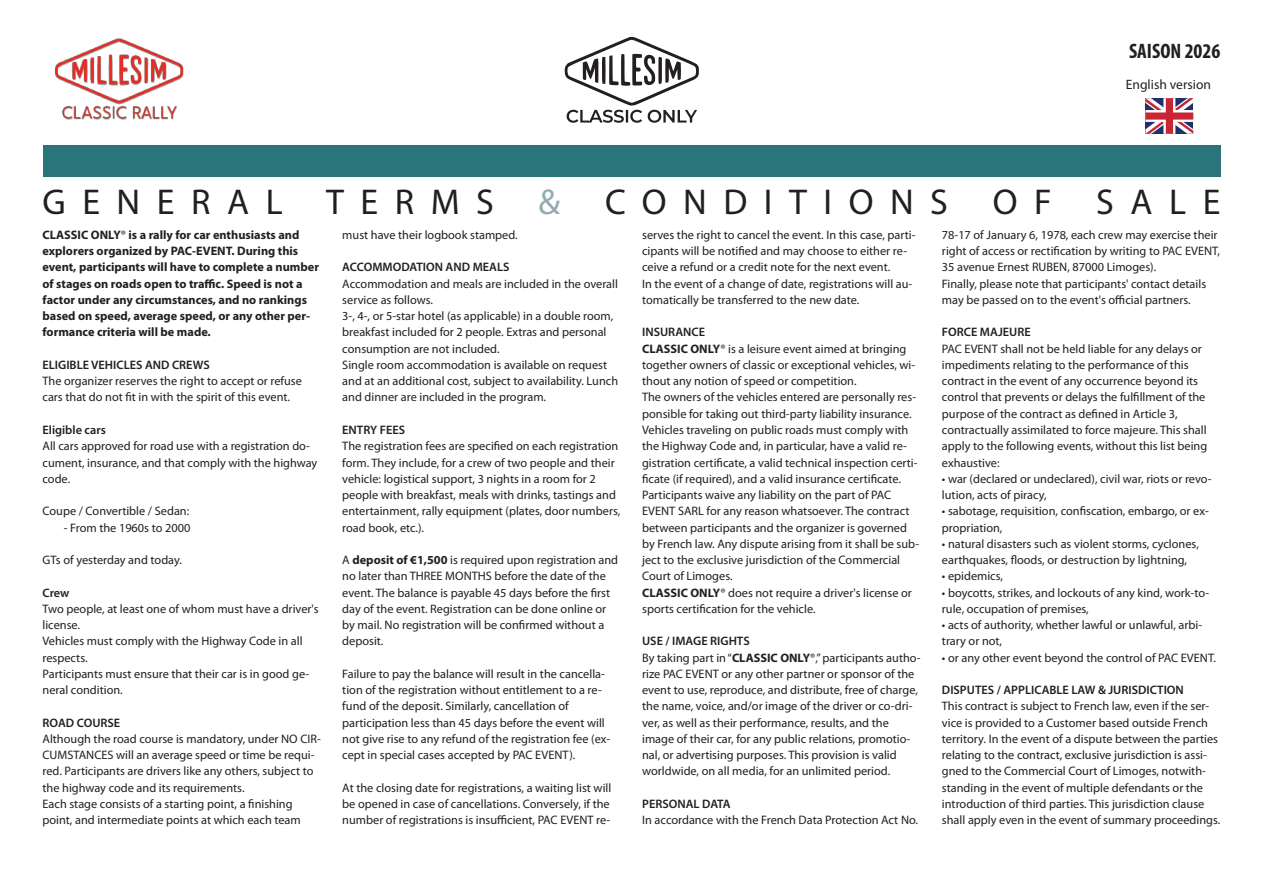
<style>
.page{position:relative;width:1263px;height:893px;background:#fff}
.page>*{position:absolute;margin:0;border:0;box-sizing:border-box;transform-origin:0 0}
.t1{font:36px "Myriad Pro";letter-spacing:.46em;color:#231f20}
.t2{font:700 condensed 21px "Myriad Pro";color:#231f20}
.t3{font:13.65px "Myriad Pro";color:#231f20}
.t4{font:12.3px/16.2px "Myriad Pro";color:#231f20}
.t5{font:700 12.3px/16.2px "Myriad Pro";color:#231f20}
.t6{font:600 12.3px "Myriad Pro";color:#231f20}
.s1{color:#94abb1}
.s2{font-weight:400}
.s3{font-weight:700}
.s4{font-weight:600}
</style>
<div class="page">
<div style="left:43px;top:145px;width:1177px;height:31px;background:#2a747c"></div>
<svg style="left:565px;top:37px;width:134px;height:86px"></svg>
<img style="left:54px;top:38px;width:130px;height:82px">
<svg style="left:1145px;top:98px;width:48px;height:36px"></svg>
<h2 class="t2" style="left:1129px;top:44px;width:93px">SAISON 2026</h2>
<p class="t3" style="left:1126px;top:79px;width:87px">English version</p>
<h1 class="t1" style="left:43px;top:189px;width:1179px">GENERAL TERMS <span class="s1">&amp;</span> CONDITIONS OF SALE</h1>
<p class="t5" style="left:43px;top:228px;width:278px">CLASSIC ONLY<span class="s2">®</span> is a rally for car enthusiasts and explorers organized by PAC-EVENT. During this event, participants will have to complete a number of stages on roads open to traffic. Speed is not a factor under any circumstances, and no rankings based on speed, average speed, or any other per&shy;formance criteria will be made.</p>
<p class="t6" style="left:43px;top:360px;width:169px">ELIGIBLE VEHICLES AND CREWS</p>
<p class="t4" style="left:43px;top:374px;width:261px">The organizer reserves the right to accept or refuse cars that do not fit in with the spirit of this event.</p>
<p class="t6" style="left:43px;top:425px;width:65px">Eligible cars</p>
<p class="t4" style="left:43px;top:439px;width:276px">All cars approved for road use with a registration do&shy;cument, insurance, and that comply with the highway code.</p>
<p class="t4" style="left:43px;top:504px;width:148px">Coupe / Convertible / Sedan:</p>
<p class="t4" style="left:64px;top:520px;width:128px">- From the 1960s to 2000</p>
<p class="t4" style="left:43px;top:553px;width:141px">GTs of yesterday and today.</p>
<p class="t6" style="left:43px;top:588px;width:28px">Crew</p>
<p class="t4" style="left:43px;top:602px;width:278px">Two people, at least one of whom must have a driver's license.<br>Vehicles must comply with the Highway Code in all respects.<br>Participants must ensure that their car is in good ge&shy;neral condition.</p>
<p class="t6" style="left:43px;top:718px;width:79px">ROAD COURSE</p>
<p class="t4" style="left:43px;top:732px;width:280px">Although the road course is mandatory, under NO CIR-CUMSTANCES will an average speed or time be requi&shy;red. Participants are drivers like any others, subject to the highway code and its requirements.<br>Each stage consists of a starting point, a finishing point, and intermediate points at which each team</p>
<p class="t4" style="left:342px;top:228px;width:177px">must have their logbook stamped.</p>
<p class="t6" style="left:342px;top:263px;width:169px">ACCOMMODATION AND MEALS</p>
<p class="t4" style="left:342px;top:276px;width:277px">Accommodation and meals are included in the overall service as follows.<br>3-, 4-, or 5-star hotel (as applicable) in a double room, breakfast included for 2 people. Extras and personal consumption are not included.<br>Single room accommodation is available on request and at an additional cost, subject to availability. Lunch and dinner are included in the program.</p>
<p class="t6" style="left:342px;top:425px;width:64px">ENTRY FEES</p>
<p class="t4" style="left:342px;top:439px;width:279px">The registration fees are specified on each registration form. They include, for a crew of two people and their vehicle: logistical support, 3 nights in a room for 2 people with breakfast, meals with drinks, tastings and entertainment, rally equipment (plates, door numbers, road book, etc.).</p>
<p class="t4" style="left:342px;top:553px;width:277px">A <span class="s3">deposit of €1,500</span> is required upon registration and no later than THREE MONTHS before the date of the event. The balance is payable 45 days before the first day of the event. Registration can be done online or by mail. No registration will be confirmed without a deposit.</p>
<p class="t4" style="left:342px;top:667px;width:269px">Failure to pay the balance will result in the cancella&shy;tion of the registration without entitlement to a re&shy;fund of the deposit. Similarly, cancellation of participation less than 45 days before the event will not give rise to any refund of the registration fee (ex&shy;cept in special cases accepted by PAC EVENT).</p>
<p class="t4" style="left:342px;top:780px;width:270px">At the closing date for registrations, a waiting list will be opened in case of cancellations. Conversely, if the number of registrations is insufficient, PAC EVENT re-</p>
<p class="t4" style="left:642px;top:228px;width:275px">serves the right to cancel the event. In this case, parti&shy;cipants will be notified and may choose to either re&shy;ceive a refund or a credit note for the next event.<br>In the event of a change of date, registrations will au&shy;tomatically be transferred to the new date.</p>
<p class="t4" style="left:642px;top:325px;width:279px"><span class="s4">INSURANCE<br></span><span class="s3">CLASSIC ONLY</span>® is a leisure event aimed at bringing together owners of classic or exceptional vehicles, wi&shy;thout any notion of speed or competition.<br>The owners of the vehicles entered are personally res&shy;ponsible for taking out third-party liability insurance.<br>Vehicles traveling on public roads must comply with the Highway Code and, in particular, have a valid re&shy;gistration certificate, a valid technical inspection certi&shy;ficate (if required), and a valid insurance certificate.<br>Participants waive any liability on the part of PAC EVENT SARL for any reason whatsoever. The contract between participants and the organizer is governed by French law. Any dispute arising from it shall be sub&shy;ject to the exclusive jurisdiction of the Commercial Court of Limoges.<br><span class="s3">CLASSIC ONLY</span>® does not require a driver's license or sports certification for the vehicle.</p>
<p class="t4" style="left:642px;top:634px;width:280px"><span class="s4">USE / IMAGE RIGHTS<br></span>By taking part in“<span class="s3">CLASSIC ONLY</span>®,”participants autho&shy;rize PAC EVENT or any other partner or sponsor of the event to use, reproduce, and distribute, free of charge, the name, voice, and/or image of the driver or co-dri&shy;ver, as well as their performance, results, and the image of their car, for any public relations, promotio&shy;nal, or advertising purposes. This provision is valid worldwide, on all media, for an unlimited period.</p>
<p class="t6" style="left:642px;top:799px;width:90px">PERSONAL DATA</p>
<p class="t4" style="left:642px;top:813px;width:277px">In accordance with the French Data Protection Act No.</p>
<p class="t4" style="left:942px;top:228px;width:280px">78-17 of January 6, 1978, each crew may exercise their right of access or rectification by writing to PAC EVENT, 35 avenue Ernest RUBEN, 87000 Limoges).<br>Finally, please note that participants' contact details may be passed on to the event's official partners.</p>
<p class="t6" style="left:942px;top:328px;width:90px">FORCE MAJEURE</p>
<p class="t4" style="left:942px;top:341px;width:267px">PAC EVENT shall not be held liable for any delays or impediments relating to the performance of this contract in the event of any occurrence beyond its control that prevents or delays the fulfillment of the purpose of the contract as defined in Article 3, contractually assimilated to force majeure. This shall apply to the following events, without this list being exhaustive:</p>
<p class="t4" style="left:942px;top:471px;width:271px">• war (declared or undeclared), civil war, riots or revo&shy;lution, acts of piracy,</p>
<p class="t4" style="left:942px;top:504px;width:268px">• sabotage, requisition, confiscation, embargo, or ex&shy;propriation,</p>
<p class="t4" style="left:942px;top:537px;width:258px">• natural disasters such as violent storms, cyclones, earthquakes, floods, or destruction by lightning,</p>
<p class="t4" style="left:942px;top:569px;width:63px">• epidemics,</p>
<p class="t4" style="left:942px;top:585px;width:269px">• boycotts, strikes, and lockouts of any kind, work-to&shy;rule, occupation of premises,</p>
<p class="t4" style="left:942px;top:618px;width:262px">• acts of authority, whether lawful or unlawful, arbi&shy;trary or not,</p>
<p class="t4" style="left:942px;top:650px;width:275px">• or any other event beyond the control of PAC EVENT.</p>
<p class="t6" style="left:942px;top:685px;width:243px">DISPUTES / APPLICABLE LAW &amp; JURISDICTION</p>
<p class="t4" style="left:942px;top:699px;width:280px">This contract is subject to French law, even if the ser&shy;vice is provided to a Customer based outside French territory. In the event of a dispute between the parties relating to the contract, exclusive jurisdiction is assi&shy;gned to the Commercial Court of Limoges, notwith&shy;standing in the event of multiple defendants or the introduction of third parties. This jurisdiction clause shall apply even in the event of summary proceedings.</p>
</div>
